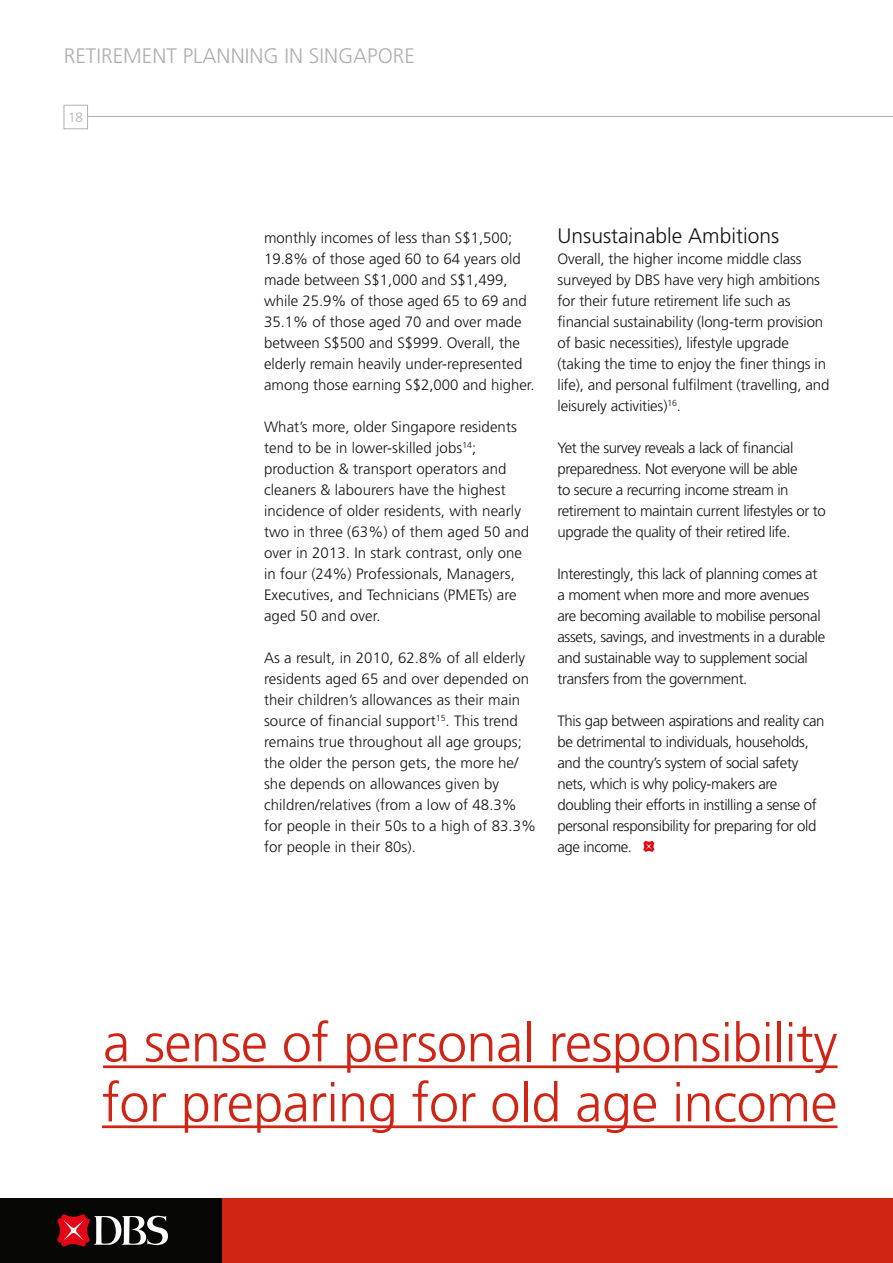
<style>
.page{position:relative;width:893px;height:1263px;background:#fff}
.page>*{position:absolute;margin:0;border:0;box-sizing:border-box;transform-origin:0 0}
.t1{font:300 54px/60px "Frutiger LT Pro";letter-spacing:-.01em;color:#d02415}
.t2{font:300 21px "Frutiger LT Pro";color:#afafb0}
.t3{font:300 21px "Frutiger LT Pro";color:#131413}
.t4{font:300 15px/21px "Frutiger LT Pro";letter-spacing:-.01em;color:#131413}
.t5{font:300 13.5px "Frutiger LT Pro";color:#afafb0}
</style>
<div class="page">
<div style="left:0;top:1198px;width:893px;height:65px;background:#d02415"></div>
<div style="left:0;top:1198px;width:221px;height:65px;background:#070706"></div>
<svg style="left:57px;top:1214px;width:111px;height:33px"></svg>
<hr style="left:85px;top:117px;width:808px;height:1px;background:#afafb0">
<div style="left:64px;top:105px;width:24px;height:24px;background:#fff;border:1px solid #afafb0"></div>
<svg style="left:643px;top:840px;width:12px;height:12px"></svg>
<hr style="left:103px;top:1065px;width:734px;height:3px;background:#d02415">
<hr style="left:102px;top:1125px;width:735px;height:3px;background:#d02415">
<h2 class="t2" style="left:64px;top:43px;width:353px">Retirement Planning In Singapore</h2>
<p class="t5" style="left:68px;top:109px;width:16px">18</p>
<p class="t4" style="left:264px;top:227px;width:272px">monthly incomes of less than S$1,500; 19.8% of those aged 60 to 64 years old made between S$1,000 and S$1,499, while 25.9% of those aged 65 to 69 and 35.1% of those aged 70 and over made between S$500 and S$999. Overall, the elderly remain heavily under-represented among those earning S$2,000 and higher.</p>
<p class="t4" style="left:264px;top:416px;width:267px">What’s more, older Singapore residents tend to be in lower-skilled jobs<sup>14</sup>; production &amp; transport operators and cleaners &amp; labourers have the highest incidence of older residents, with nearly two in three (63%) of them aged 50 and over in 2013. In stark contrast, only one in four (24%) Professionals, Managers, Executives, and Technicians (PMETs) are aged 50 and over.</p>
<p class="t4" style="left:264px;top:647px;width:274px">As a result, in 2010, 62.8% of all elderly residents aged 65 and over depended on their children’s allowances as their main source of financial support<sup>15</sup>. This trend remains true throughout all age groups; the older the person gets, the more he/ she depends on allowances given by children/relatives (from a low of 48.3% for people in their 50s to a high of 83.3% for people in their 80s).</p>
<h2 class="t3" style="left:557px;top:224px;width:223px">Unsustainable Ambitions</h2>
<p class="t4" style="left:557px;top:248px;width:273px">Overall, the higher income middle class surveyed by DBS have very high ambitions for their future retirement life such as financial sustainability (long-term provision of basic necessities), lifestyle upgrade (taking the time to enjoy the finer things in life), and personal fulfilment (travelling, and leisurely activities)<sup>16</sup>.</p>
<p class="t4" style="left:557px;top:437px;width:270px">Yet the survey reveals a lack of financial preparedness. Not everyone will be able<br>to secure a recurring income stream in retirement to maintain current lifestyles or to upgrade the quality of their retired life.</p>
<p class="t4" style="left:557px;top:563px;width:269px">Interestingly, this lack of planning comes at a moment when more and more avenues are becoming available to mobilise personal assets, savings, and investments in a durable and sustainable way to supplement social transfers from the government.</p>
<p class="t4" style="left:557px;top:710px;width:268px">This gap between aspirations and reality can be detrimental to individuals, households, and the country’s system of social safety nets, which is why policy-makers are doubling their efforts in instilling a sense of personal responsibility for preparing for old age income.</p>
<h1 class="t1" style="left:102px;top:1013px;width:737px">a sense of personal responsibility for preparing for old age income</h1>
</div>
